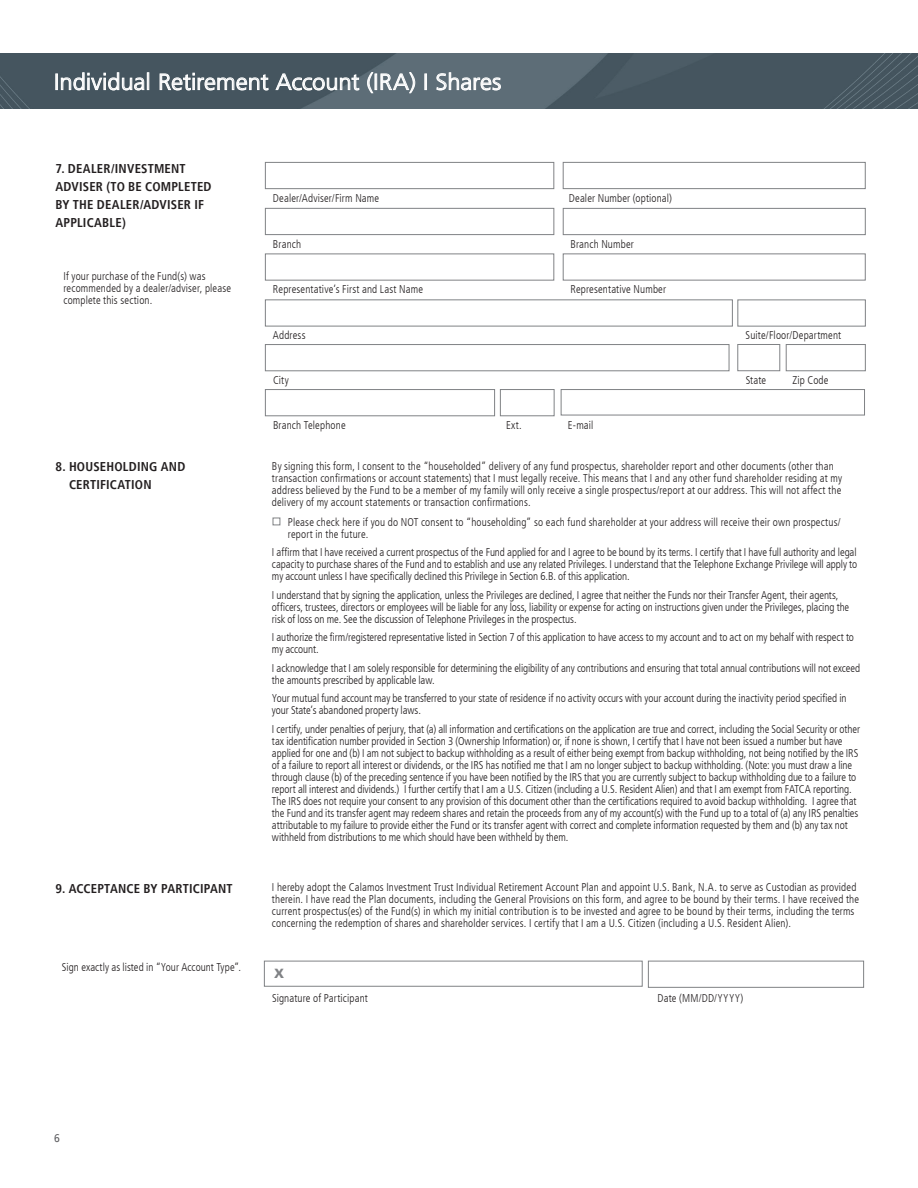
<style>
.page{position:relative;width:918px;height:1188px;background:#fff}
.page>*{position:absolute;margin:0;border:0;box-sizing:border-box;transform-origin:0 0}
.t1{font:300 22.5px "Frutiger LT";color:#fff;scale:1.05 1}
.t2{font:700 18px "Frutiger LT";color:#808285}
.t3{font:700 condensed 12.75px/18px "Frutiger LT";letter-spacing:.015em;color:#231f20}
.t4{font:300 condensed 11.25px/12px "Frutiger LT";color:#231f20}
.t5{font:11.25px "Frutiger LT";color:#5f5f62;scale:.92 1}
</style>
<div class="page">
<img style="left:0;top:54px;width:918px;height:54px">
<svg style="left:56px;top:72px;width:93px;height:18px;background:#7f8a91"></svg>
<svg style="left:160px;top:73px;width:108px;height:17px;background:#818c93"></svg>
<svg style="left:276px;top:73px;width:83px;height:17px"></svg>
<svg style="left:367px;top:72px;width:48px;height:21px"></svg>
<svg style="left:425px;top:74px;width:2px;height:16px"></svg>
<svg style="left:437px;top:72px;width:64px;height:18px"></svg>
<div style="left:265px;top:162px;width:289px;height:27px;border:1px solid #808285"></div>
<div style="left:563px;top:162px;width:303px;height:27px;border:1px solid #808285"></div>
<div style="left:563px;top:208px;width:303px;height:27px;border:1px solid #808285"></div>
<div style="left:265px;top:208px;width:289px;height:27px;border:1px solid #808285"></div>
<div style="left:265px;top:254px;width:289px;height:27px;border:1px solid #808285"></div>
<div style="left:737px;top:300px;width:129px;height:27px;border:1px solid #808285"></div>
<div style="left:265px;top:299px;width:468px;height:27px;border:1px solid #808285"></div>
<div style="left:265px;top:344px;width:464px;height:27px;border:1px solid #808285"></div>
<div style="left:786px;top:344px;width:80px;height:27px;border:1px solid #808285"></div>
<div style="left:737px;top:344px;width:43px;height:27px;border:1px solid #808285"></div>
<div style="left:265px;top:389px;width:230px;height:27px;border:1px solid #808285"></div>
<div style="left:500px;top:389px;width:55px;height:27px;border:1px solid #808285"></div>
<div style="left:561px;top:389px;width:304px;height:26px;border:1px solid #808285"></div>
<div style="left:264px;top:961px;width:379px;height:26px;border:1px solid #808285"></div>
<div style="left:648px;top:961px;width:216px;height:27px;border:1px solid #808285"></div>
<div style="left:273px;top:518px;width:7px;height:7px;border:1px solid #808285"></div>
<h1 class="t1" style="left:54px;top:69px;width:427px">Individual Retirement Account (IRA) I Shares</h1>
<p class="t3" style="left:56px;top:160px;width:158px">7. DEALER/INVESTMENT<br>ADVISER (TO BE COMPLETED<br>BY THE DEALER/ADVISER IF<br>APPLICABLE)</p>
<p class="t4" style="left:63px;top:270px;width:169px">If your purchase of the Fund(s) was recommended by a dealer/adviser, please complete this section.</p>
<p class="t4" style="left:273px;top:192px;width:108px">Dealer/Adviser/Firm Name</p>
<p class="t4" style="left:569px;top:192px;width:105px">Dealer Number (optional)</p>
<p class="t4" style="left:273px;top:238px;width:30px">Branch</p>
<p class="t4" style="left:571px;top:238px;width:65px">Branch Number</p>
<p class="t4" style="left:273px;top:283px;width:152px">Representative’s First and Last Name</p>
<p class="t4" style="left:571px;top:283px;width:97px">Representative Number</p>
<p class="t4" style="left:273px;top:329px;width:34px">Address</p>
<p class="t4" style="left:746px;top:329px;width:97px">Suite/Floor/Department</p>
<p class="t4" style="left:273px;top:374px;width:17px">City</p>
<p class="t4" style="left:746px;top:374px;width:22px">State</p>
<p class="t4" style="left:792px;top:374px;width:38px">Zip Code</p>
<p class="t4" style="left:273px;top:419px;width:74px">Branch Telephone</p>
<p class="t4" style="left:506px;top:419px;width:17px">Ext.</p>
<p class="t4" style="left:568px;top:419px;width:27px">E-mail</p>
<p class="t3" style="left:69px;top:458px;width:118px;text-indent:-14px">8. HOUSEHOLDING AND<br>CERTIFICATION</p>
<p class="t4" style="left:272px;top:460px;width:572px">By signing this form, I consent to the “householded” delivery of any fund prospectus, shareholder report and other documents (other than transaction confirmations or account statements) that I must legally receive. This means that I and any other fund shareholder residing at my address believed by the Fund to be a member of my family will only receive a single prospectus/report at our address. This will not affect the delivery of my account statements or transaction confirmations.</p>
<p class="t4" style="left:288px;top:516px;width:554px">Please check here if you do NOT consent to “householding” so each fund shareholder at your address will receive their own prospectus/ report in the future.</p>
<p class="t4" style="left:272px;top:547px;width:587px;text-align:justify">I affirm that I have received a current prospectus of the Fund applied for and I agree to be bound by its terms. I certify that I have full authority and legal capacity to purchase shares of the Fund and to establish and use any related Privileges. I understand that the Telephone Exchange Privilege will apply to my account unless I have specifically declined this Privilege in Section 6.B. of this application.</p>
<p class="t4" style="left:272px;top:589px;width:579px">I understand that by signing the application, unless the Privileges are declined, I agree that neither the Funds nor their Transfer Agent, their agents, officers, trustees, directors or employees will be liable for any loss, liability or expense for acting on instructions given under the Privileges, placing the risk of loss on me. See the discussion of Telephone Privileges in the prospectus.</p>
<p class="t4" style="left:272px;top:632px;width:584px">I authorize the firm/registered representative listed in Section 7 of this application to have access to my account and to act on my behalf with respect to my account.</p>
<p class="t4" style="left:272px;top:662px;width:590px">I acknowledge that I am solely responsible for determining the eligibility of any contributions and ensuring that total annual contributions will not exceed the amounts prescribed by applicable law.</p>
<p class="t4" style="left:272px;top:693px;width:576px">Your mutual fund account may be transferred to your state of residence if no activity occurs with your account during the inactivity period specified in your State’s abandoned property laws.</p>
<p class="t4" style="left:272px;top:723px;width:590px">I certify, under penalties of perjury, that (a) all information and certifications on the application are true and correct, including the Social Security or other tax identification number provided in Section 3 (Ownership Information) or, if none is shown, I certify that I have not been issued a number but have applied for one and (b) I am not subject to backup withholding as a result of either being exempt from backup withholding, not being notified by the IRS of a failure to report all interest or dividends, or the IRS has notified me that I am no longer subject to backup withholding. (Note: you must draw a line through clause (b) of the preceding sentence if you have been notified by the IRS that you are currently subject to backup withholding due to a failure to report all interest and dividends.) I further certify that I am a U.S. Citizen (including a U.S. Resident Alien) and that I am exempt from FATCA reporting.<br>The IRS does not require your consent to any provision of this document other than the certifications required to avoid backup withholding. I agree that the Fund and its transfer agent may redeem shares and retain the proceeds from any of my account(s) with the Fund up to a total of (a) any IRS penalties attributable to my failure to provide either the Fund or its transfer agent with correct and complete information requested by them and (b) any tax not withheld from distributions to me which should have been withheld by them.</p>
<p class="t3" style="left:56px;top:879px;width:179px">9. ACCEPTANCE BY PARTICIPANT</p>
<p class="t4" style="left:272px;top:881px;width:589px">I hereby adopt the Calamos Investment Trust Individual Retirement Account Plan and appoint U.S. Bank, N.A. to serve as Custodian as provided therein. I have read the Plan documents, including the General Provisions on this form, and agree to be bound by their terms. I have received the current prospectus(es) of the Fund(s) in which my initial contribution is to be invested and agree to be bound by their terms, including the terms concerning the redemption of shares and shareholder services. I certify that I am a U.S. Citizen (including a U.S. Resident Alien).</p>
<p class="t4" style="left:62px;top:961px;width:181px">Sign exactly as listed in “Your Account Type”.</p>
<h2 class="t2" style="left:274px;top:961px;width:12px">x</h2>
<p class="t4" style="left:272px;top:992px;width:97px">Signature of Participant</p>
<p class="t4" style="left:658px;top:992px;width:87px">Date (MM/DD/YYYY)</p>
<p class="t5" style="left:54px;top:1132px;width:8px">6</p>
</div>
